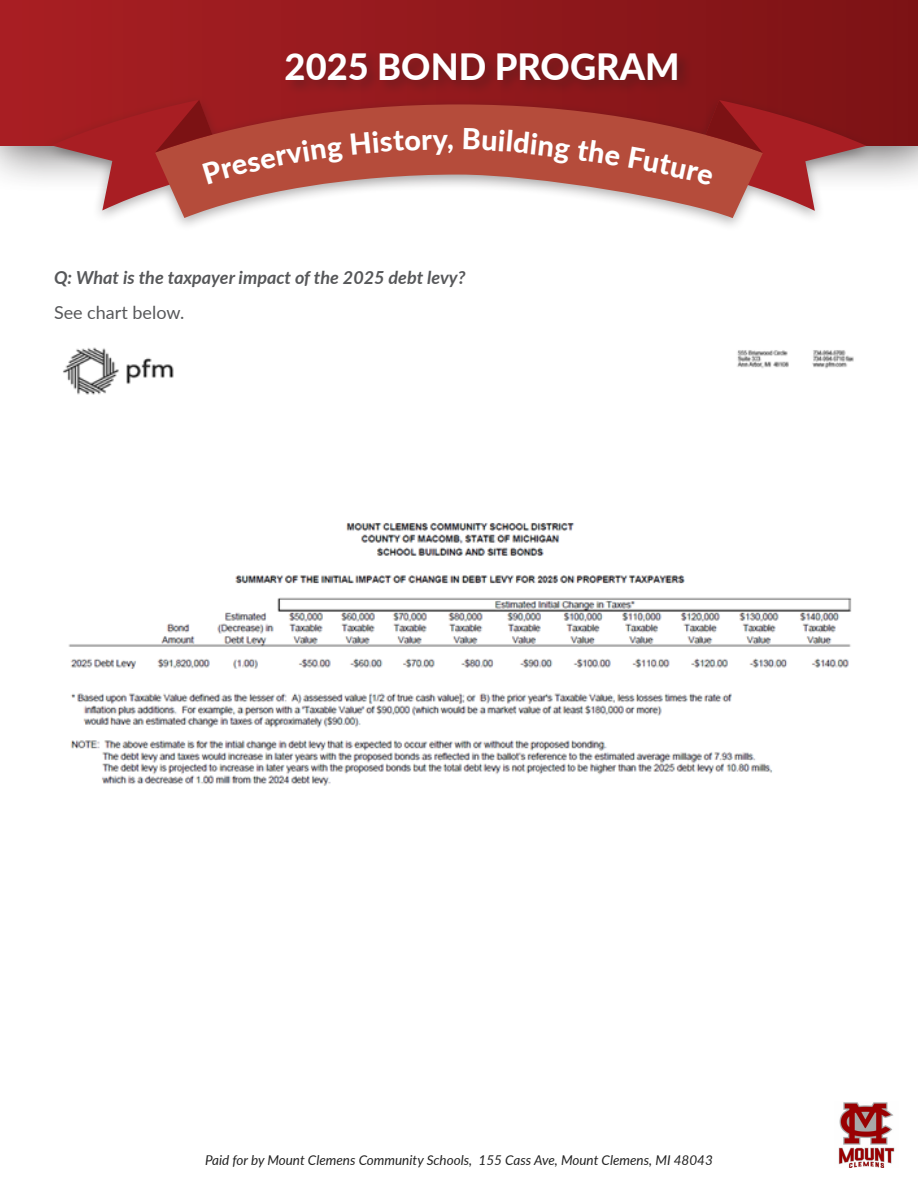
<style>
.page{position:relative;width:918px;height:1188px;background:#fff}
.page>*{position:absolute;margin:0;border:0;box-sizing:border-box;transform-origin:0 0}
.t1{font:800 36.15px "Lato";color:#fff}
.t2{font:800 28.8px "Lato";color:#fff}
.t3{font:italic 700 18px "Lato";color:#57585a}
.t4{font:18px "Lato";color:#57585a}
.t5{font:italic 13.5px "Lato";color:#232323}
</style>
<div class="page">
<div style="left:0;top:0;width:918px;height:193px;background:#231f20;opacity:.75"></div>
<div style="left:0;top:0;width:918px;height:146px;background:linear-gradient(to right,#a91f24,#7c1315)"></div>
<div style="left:283px;top:49px;width:410px;height:46px;background:#231f20;opacity:.35"></div>
<div style="left:42px;top:93px;width:833px;height:139px;background:#231f20;opacity:.35"></div>
<svg style="left:155px;top:104px;width:608px;height:114px;fill:#b54c3b"></svg>
<img style="left:838px;top:1102px;width:57px;height:66px">
<img style="left:63px;top:347px;width:791px;height:439px">
<svg style="left:51px;top:100px;width:293px;height:110px;background:#b65753"></svg>
<div style="left:351px;top:131px;width:97px;height:24px;background:#b54c3b"></div>
<div style="left:464px;top:128px;width:106px;height:36px;background:#b54c3b"></div>
<svg style="left:576px;top:140px;width:44px;height:26px"></svg>
<svg style="left:628px;top:100px;width:239px;height:111px;background:#ae514d"></svg>
<h1 class="t1" style="left:285px;top:40px;width:396px">2025 BOND PROGRAM</h1>
<h2 class="t2" style="left:447px;top:117px;width:9px">,</h2>
<p class="t3" style="left:54px;top:264px;width:413px">Q: What is the taxpayer impact of the 2025 debt levy?</p>
<p class="t4" style="left:54px;top:300px;width:132px">See chart below.</p>
<p class="t5" style="left:205px;top:1150px;width:509px">Paid for by Mount Clemens Community Schools, 155 Cass Ave, Mount Clemens, MI 48043</p>
</div>
